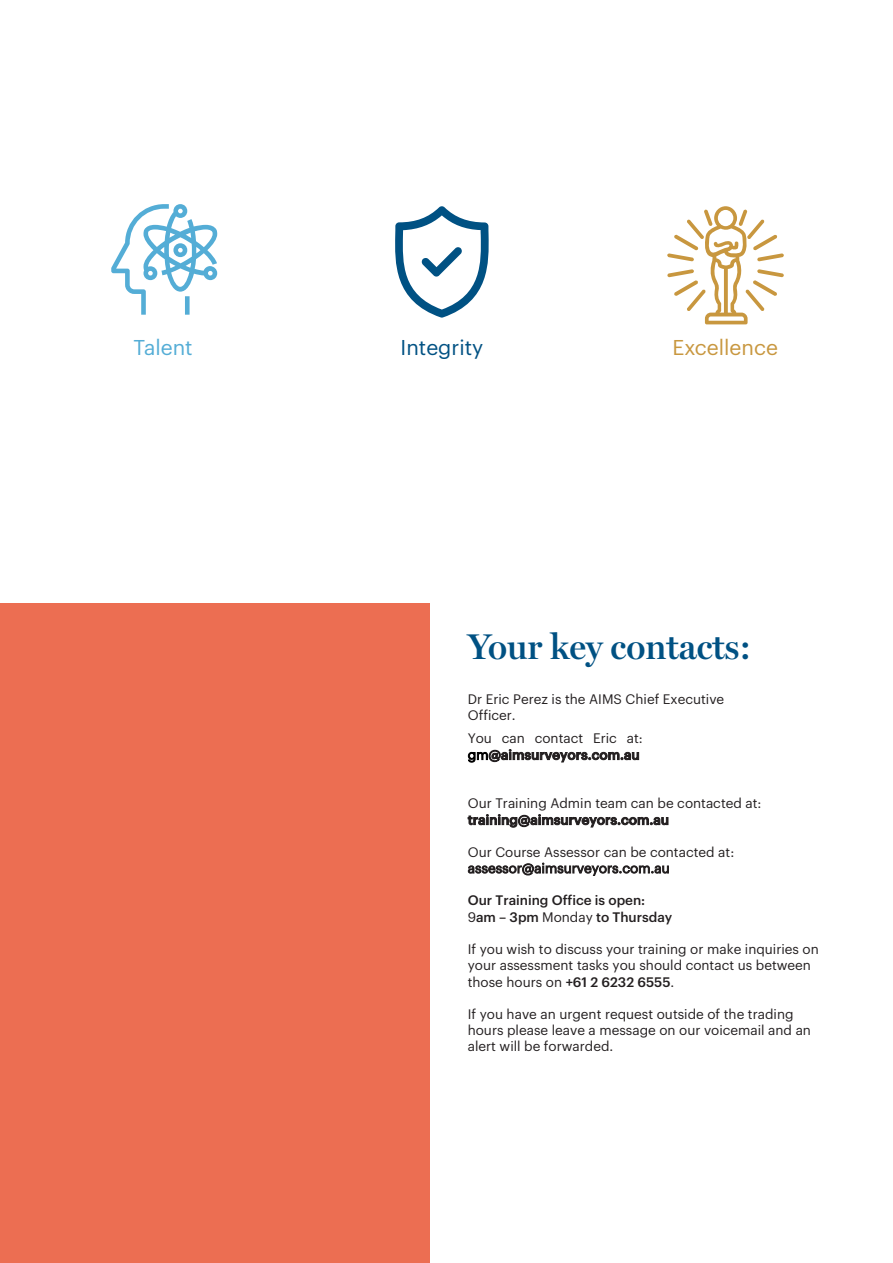
<style>
.page{position:relative;width:893px;height:1263px;background:#fff}
.page>*{position:absolute;margin:0;border:0;box-sizing:border-box;transform-origin:0 0}
.t1{font:600 36px "Miller Display";color:#005183}
.t2{font:21px "Graphik";color:#c8973f}
.t3{font:21px "Graphik";color:#005183}
.t4{font:21px "Graphik";color:#54add6}
.t5{font:13.5px/16.2px "Graphik";color:#231f20}
.t6{font:500 13.5px/16.2px "Graphik";color:#231f20}
.s1{color:#000}
.s2{font-weight:500}
.s3{font-weight:400}
</style>
<div class="page">
<div style="left:0;top:604px;width:429px;height:659px;background:#ec6e52"></div>
<svg style="left:111px;top:204px;width:106px;height:111px"></svg>
<svg style="left:395px;top:206px;width:94px;height:112px"></svg>
<svg style="left:667px;top:206px;width:117px;height:118px"></svg>
<p class="t4" style="left:134px;top:332px;width:61px">Talent</p>
<p class="t3" style="left:400px;top:332px;width:84px">Integrity</p>
<p class="t2" style="left:672px;top:332px;width:107px">Excellence</p>
<p class="t1" style="left:468px;top:625px;width:285px">Your key contacts:</p>
<p class="t5" style="left:468px;top:690px;width:258px">Dr Eric Perez is the AIMS Chief Executive<br>Officer.</p>
<p class="t5" style="left:468px;top:729px;width:177px">You can contact Eric at: <span class="s1">gm</span><span class="s2">@aimsurveyors.com.au</span></p>
<p class="t5" style="left:468px;top:794px;width:295px">Our Training Admin team can be contacted at: <span class="s2">training@aimsurveyors.com.au</span></p>
<p class="t5" style="left:468px;top:843px;width:268px">Our Course Assessor can be contacted at: assessor@aimsurveyors.com.au</p>
<p class="t6" style="left:468px;top:891px;width:206px">Our Training Office is open:<br><span class="s3">9</span>am – 3pm <span class="s3">Monday</span> to Thursday</p>
<p class="t5" style="left:468px;top:940px;width:353px">If you wish to discuss your training or make inquiries on your assessment tasks you should contact us between those hours on <span class="s2">+61 2 6232 6555</span>.</p>
<p class="t5" style="left:468px;top:1005px;width:345px">If you have an urgent request outside of the trading hours please leave a message on our voicemail and an alert will be forwarded.</p>
</div>
